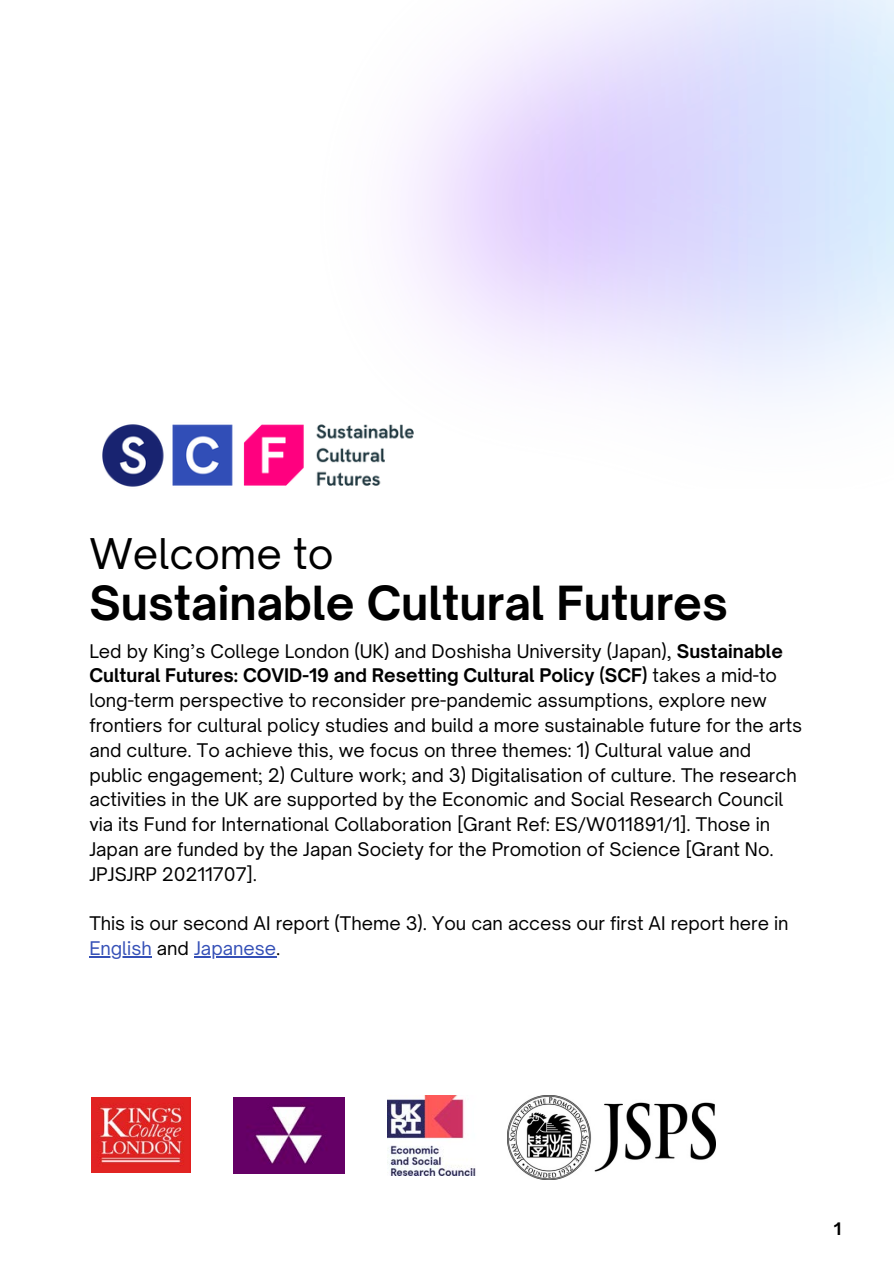
<style>
.page{position:relative;width:894px;height:1264px;background:#fff}
.page>*{position:absolute;margin:0;border:0;box-sizing:border-box;transform-origin:0 0}
.t1{font:700 45px "Open Sauce One";color:#000}
.t2{font:40.5px "Open Sauce One";color:#000}
.t3{font:18px/24.8px "Open Sauce One";color:#000}
.t4{font:18px "Open Sauce One";color:#3550b7}
.t5{font:700 16.5px "Open Sauce One";color:#000}
.s1{font-weight:700}
.s2{color:#000}
</style>
<div class="page">
<img style="left:387px;top:1095px;width:89px;height:80px">
<img style="left:91px;top:1097px;width:99px;height:75px">
<img style="left:102px;top:424px;width:312px;height:63px">
<img style="left:233px;top:1097px;width:112px;height:76px">
<img style="left:507px;top:1095px;width:208px;height:84px">
<hr style="left:89px;top:956px;width:63px;height:1px;background:#3550b7">
<hr style="left:194px;top:956px;width:82px;height:1px;background:#3550b7">
<p class="t2" style="left:89px;top:528px;width:246px">Welcome to</p>
<p class="t1" style="left:89px;top:575px;width:640px">Sustainable Cultural Futures</p>
<p class="t3" style="left:89px;top:638px;width:714px">Led by King’s College London (UK) and Doshisha University (Japan), <span class="s1">Sustainable Cultural Futures: COVID-19 and Resetting Cultural Policy (SCF)</span> takes a mid-to long-term perspective to reconsider pre-pandemic assumptions, explore new frontiers for cultural policy studies and build a more sustainable future for the arts and culture. To achieve this, we focus on three themes: 1) Cultural value and public engagement; 2) Culture work; and 3) Digitalisation of culture. The research activities in the UK are supported by the Economic and Social Research Council via its Fund for International Collaboration [Grant Ref: ES/W011891/1]. Those in Japan are funded by the Japan Society for the Promotion of Science [Grant No.<br>JPJSJRP 20211707].</p>
<p class="t3" style="left:89px;top:910px;width:700px">This is our second AI report (Theme 3). You can access our first AI report here in</p>
<p class="t4" style="left:89px;top:936px;width:192px">English <span class="s2">and</span> Japanese<span class="s2">.</span></p>
<p class="t5" style="left:833px;top:1218px;width:9px">1</p>
</div>
